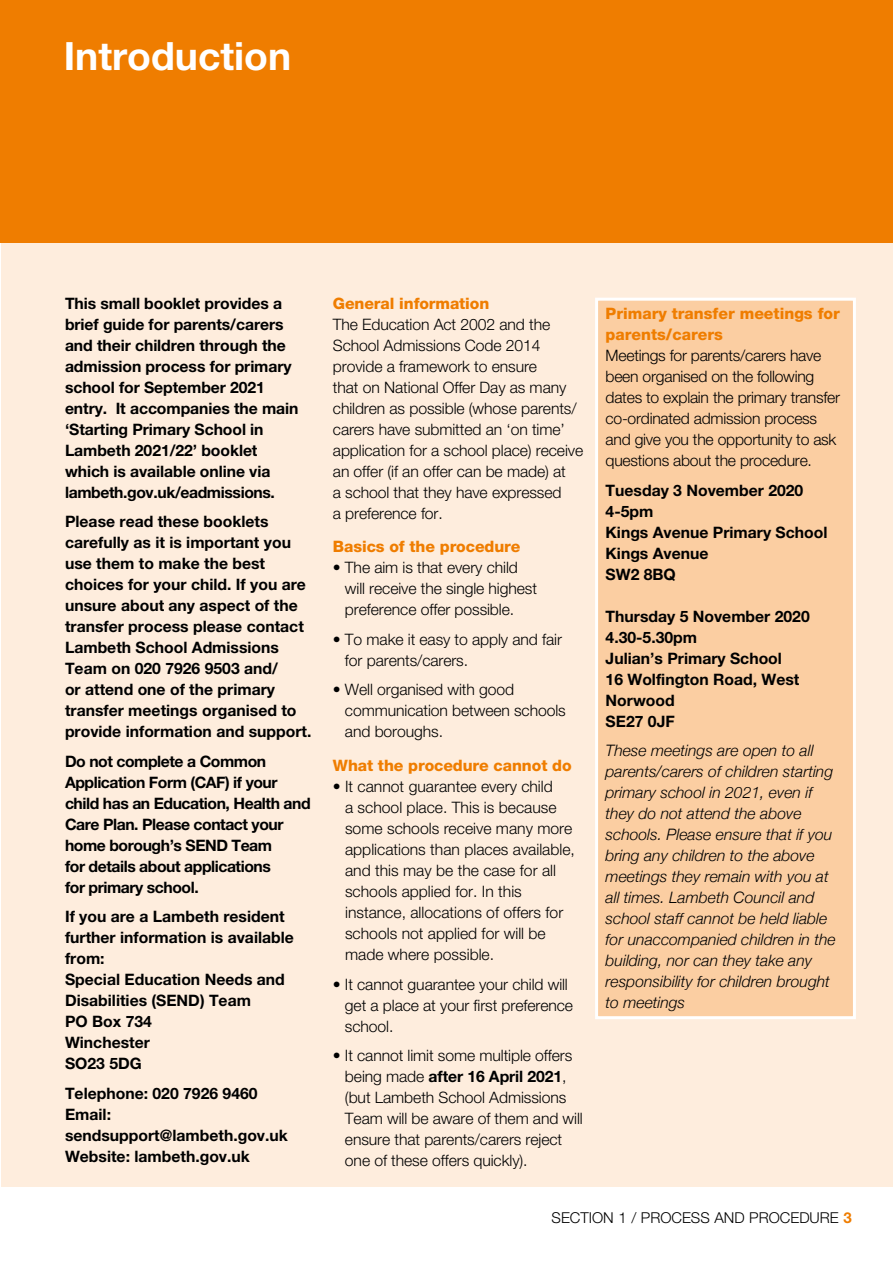
<style>
.page{position:relative;width:893px;height:1263px;background:#fff}
.page>*{position:absolute;margin:0;border:0;box-sizing:border-box;transform-origin:0 0}
.t1{font:700 39px "Helvetica Neue LT Std";color:#fff}
.t2{font:300 15.75px/21px "Helvetica Neue LT Std";letter-spacing:-.005em;color:#000}
.t3{font:700 15.75px/21px "Helvetica Neue LT Std";color:#000}
.t4{font:italic 300 15.75px/21px "Helvetica Neue";color:#000}
.t5{font:700 15.75px/21px "Helvetica Neue LT Std";letter-spacing:-.03em;color:#000}
.t6{font:800 15.75px/21px "Helvetica Neue LT Std";letter-spacing:-.005em;color:#ef7d00}
.t7{font:300 15px "Helvetica Neue LT Std";color:#000}
.s1{font-weight:700}
.s2{font-weight:700;color:#ef7d00}
</style>
<div class="page">
<div style="left:1px;top:242px;width:892px;height:944px;background:#feeddd"></div>
<div style="left:597px;top:299px;width:257px;height:719px;background:#fbcea2"></div>
<div style="left:595px;top:298px;width:261px;height:721px;border:3px solid #fff"></div>
<div style="left:0;top:0;width:893px;height:242px;background:#ef7d00"></div>
<h1 class="t1" style="left:64px;top:32px;width:229px">Introduction</h1>
<p class="t3" style="left:65px;top:292px;width:235px">This small booklet provides a brief guide for parents/carers and their children through the admission process for primary school for September 2021 entry. It accompanies the main ‘Starting Primary School in<br>Lambeth 2021/22’ booklet which is available online via lambeth.gov.uk/eadmissions.</p>
<p class="t3" style="left:65px;top:511px;width:248px">Please read these booklets carefully as it is important you use them to make the best choices for your child. If you are unsure about any aspect of the transfer process please contact<br>Lambeth School Admissions<br>Team on 020 7926 9503 and/<br>or attend one of the primary transfer meetings organised to provide information and support.</p>
<p class="t5" style="left:65px;top:750px;width:247px">Do not complete a Common<br>Application Form (CAF) if your child has an Education, Health and<br>Care Plan. Please contact your home borough’s SEND Team<br>for details about applications<br>for primary school.</p>
<p class="t3" style="left:65px;top:906px;width:230px">If you are a Lambeth resident further information is available from:<br>Special Education Needs and<br>Disabilities (SEND) Team<br>PO Box 734<br>Winchester<br>SO23 5DG</p>
<p class="t3" style="left:65px;top:1082px;width:224px">Telephone: 020 7926 9460<br>Email: sendsupport@lambeth.gov.uk<br>Website: lambeth.gov.uk</p>
<p class="t6" style="left:333px;top:293px;width:158px">General information</p>
<p class="t2" style="left:333px;top:313px;width:252px">The Education Act 2002 and the<br>School Admissions Code 2014 provide a framework to ensure<br>that on National Offer Day as many children as possible (whose parents/ carers have submitted an ‘on time’ application for a school place) receive an offer (if an offer can be made) at<br>a school that they have expressed<br>a preference for.</p>
<p class="t6" style="left:333px;top:536px;width:189px">Basics of the procedure</p>
<p class="t2" style="left:345px;top:557px;width:194px;text-indent:-12px">• The aim is that every child will receive the single highest preference offer possible.</p>
<p class="t2" style="left:345px;top:628px;width:218px;text-indent:-12px">• To make it easy to apply and fair for parents/carers.</p>
<p class="t2" style="left:345px;top:679px;width:222px;text-indent:-12px">• Well organised with good communication between schools and boroughs.</p>
<p class="t6" style="left:333px;top:755px;width:240px">What the procedure cannot do</p>
<p class="t2" style="left:345px;top:776px;width:231px;text-indent:-12px">• It cannot guarantee every child<br>a school place. This is because some schools receive many more applications than places available, and this may be the case for all schools applied for. In this instance, allocations of offers for schools not applied for will be made where possible.</p>
<p class="t2" style="left:345px;top:973px;width:230px;text-indent:-12px">• It cannot guarantee your child will get a place at your first preference school.</p>
<p class="t2" style="left:345px;top:1045px;width:239px;text-indent:-12px">• It cannot limit some multiple offers being made <span class="s1">after 16 April 2021</span>, (but Lambeth School Admissions Team will be aware of them and will ensure that parents/carers reject one of these offers quickly).</p>
<p class="t6" style="left:606px;top:303px;width:236px">Primary transfer meetings for parents/carers</p>
<p class="t2" style="left:606px;top:345px;width:236px">Meetings for parents/carers have been organised on the following dates to explain the primary transfer co-ordinated admission process and give you the opportunity to ask questions about the procedure.</p>
<p class="t3" style="left:606px;top:479px;width:223px">Tuesday 3 November 2020<br>4-5pm<br>Kings Avenue Primary School<br>Kings Avenue<br>SW2 8BQ</p>
<p class="t3" style="left:606px;top:605px;width:206px">Thursday 5 November 2020<br>4.30-5.30pm<br>Julian’s Primary School<br>16 Wolfington Road, West<br>Norwood<br>SE27 0JF</p>
<p class="t4" style="left:606px;top:739px;width:232px">These meetings are open to all parents/carers of children starting primary school in 2021, even if they do not attend the above schools. Please ensure that if you bring any children to the above meetings they remain with you at all times. Lambeth Council and school staff cannot be held liable for unaccompanied children in the building, nor can they take any responsibility for children brought to meetings</p>
<p class="t7" style="left:552px;top:1208px;width:302px">SECTION 1 / PROCESS AND PROCEDURE <span class="s2">3</span></p>
</div>
